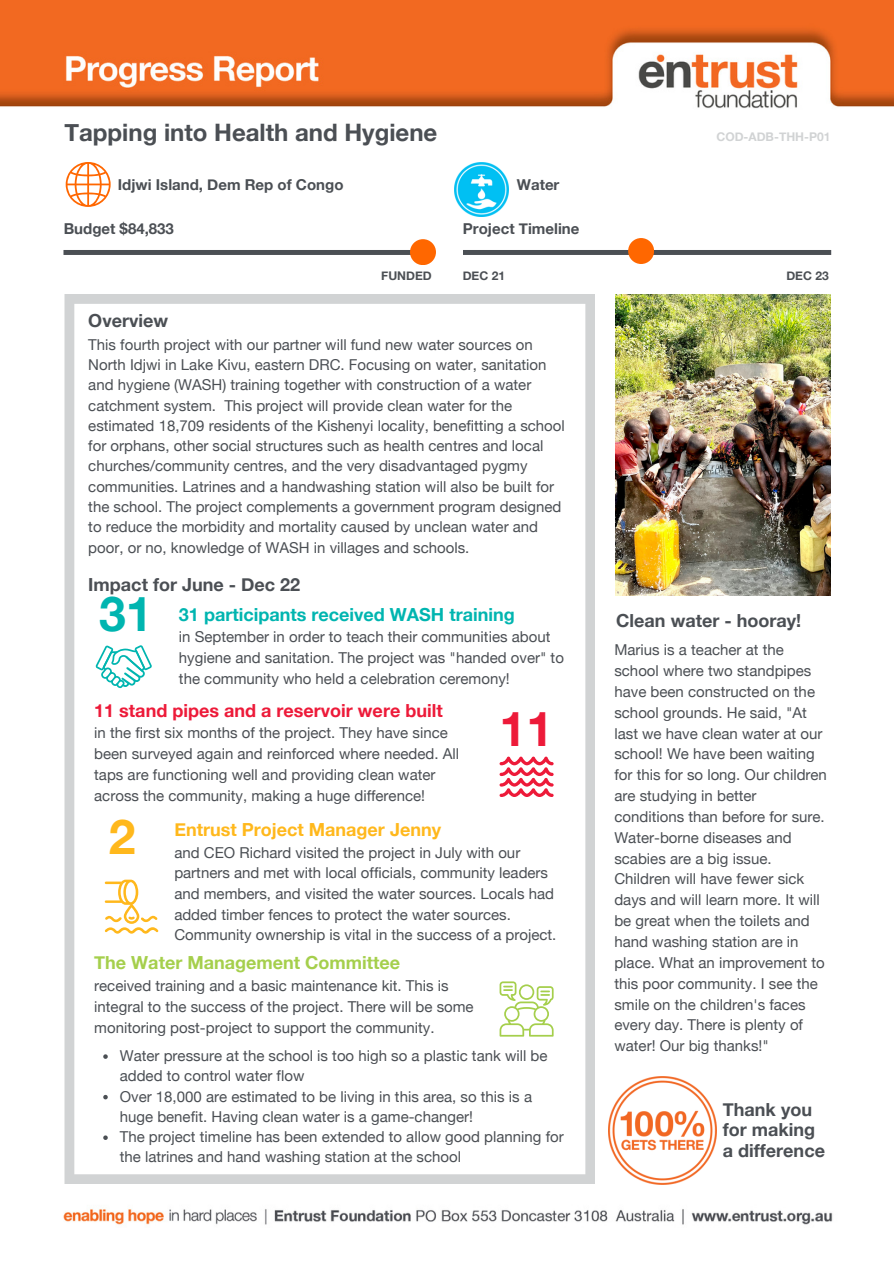
<style>
.page{position:relative;width:894px;height:1264px;background:#fff}
.page>*{position:absolute;margin:0;border:0;box-sizing:border-box;transform-origin:0 0}
.t1{font:700 48px "Helvetica Neue";color:#ed1a39}
.t2{font:700 48px "Helvetica Neue";color:#00b5b0}
.t3{font:700 48px "Helvetica Neue";color:#ffb81c}
.t4{font:700 24px "Helvetica Neue";color:#4b4f54}
.t5{font:700 18px "Helvetica Neue";color:#4b4f54}
.t6{font:700 18px "Helvetica Neue";color:#ed1a39}
.t7{font:700 18px "Helvetica Neue";color:#00b5b0}
.t8{font:700 18px "Helvetica Neue";color:#a5cf4c}
.t9{font:700 18px "Helvetica Neue";color:#ffb81c}
.t10{font:15px/20.9px "Helvetica Neue";color:#4b4f54}
.t11{font:700 15px "Helvetica Neue";color:#4b4f54}
.t12{font:700 12px "Helvetica Neue";color:#4b4f54}
.t13{font:700 12px "Helvetica Neue";color:#d1d3d4}
</style>
<div class="page">
<img style="left:0;top:0;width:893px;height:1225px">
<img style="left:615px;top:294px;width:215px;height:302px">
<svg style="left:64px;top:294px;width:531px;height:889px"></svg>
<div style="left:63px;top:250px;width:347px;height:5px;background:#4b4f54"></div>
<div style="left:463px;top:250px;width:367px;height:5px;background:#4b4f54"></div>
<div style="left:628px;top:238px;width:26px;height:26px;background:#ff6700;border-radius:50%"></div>
<div style="left:410px;top:239px;width:26px;height:26px;background:#ff6700;border-radius:50%"></div>
<img style="left:608px;top:1076px;width:108px;height:108px">
<svg style="left:66px;top:162px;width:45px;height:45px"></svg>
<img style="left:454px;top:162px;width:54px;height:54px">
<svg style="left:95px;top:645px;width:57px;height:43px"></svg>
<svg style="left:499px;top:756px;width:54px;height:41px"></svg>
<svg style="left:105px;top:879px;width:53px;height:54px"></svg>
<svg style="left:499px;top:981px;width:54px;height:55px"></svg>
<svg style="left:103px;top:1054px;width:5px;height:4px"></svg>
<svg style="left:103px;top:1094px;width:5px;height:5px"></svg>
<svg style="left:103px;top:1135px;width:5px;height:4px"></svg>
<p class="t4" style="left:64px;top:117px;width:374px">Tapping into Health and Hygiene</p>
<p class="t11" style="left:118px;top:176px;width:227px">Idjwi Island, Dem Rep of Congo</p>
<p class="t11" style="left:516px;top:176px;width:44px">Water</p>
<p class="t11" style="left:64px;top:220px;width:112px">Budget $84,833</p>
<p class="t11" style="left:463px;top:220px;width:118px">Project Timeline</p>
<p class="t13" style="left:716px;top:129px;width:115px">COD-ADB-THH-P01</p>
<p class="t12" style="left:381px;top:268px;width:52px">FUNDED</p>
<p class="t12" style="left:462px;top:268px;width:44px">DEC 21</p>
<p class="t12" style="left:786px;top:268px;width:44px">DEC 23</p>
<p class="t5" style="left:88px;top:310px;width:81px">Overview</p>
<p class="t10" style="left:88px;top:334px;width:478px;line-height:20.2px">This fourth project with our partner will fund new water sources on North Idjwi in Lake Kivu, eastern DRC. Focusing on water, sanitation and hygiene (WASH) training together with construction of a water catchment system. This project will provide clean water for the estimated 18,709 residents of the Kishenyi locality, benefitting a school for orphans, other social structures such as health centres and local churches/community centres, and the very disadvantaged pygmy communities. Latrines and a handwashing station will also be built for the school. The project complements a government program designed to reduce the morbidity and mortality caused by unclean water and poor, or no, knowledge of WASH in villages and schools.</p>
<p class="t5" style="left:88px;top:573px;width:213px">Impact for June - Dec 22</p>
<p class="t2" style="left:99px;top:584px;width:55px">31</p>
<p class="t7" style="left:179px;top:603px;width:337px">31 participants received WASH training</p>
<p class="t10" style="left:179px;top:626px;width:386px">in September in order to teach their communities about hygiene and sanitation. The project was "handed over" to the community who held a celebration ceremony!</p>
<p class="t6" style="left:94px;top:699px;width:350px">11 stand pipes and a reservoir were built</p>
<p class="t10" style="left:94px;top:722px;width:366px">in the first six months of the project. They have since been surveyed again and reinforced where needed. All taps are functioning well and providing clean water across the community, making a huge difference!</p>
<p class="t9" style="left:174px;top:818px;width:268px">Entrust Project Manager Jenny</p>
<p class="t10" style="left:174px;top:841px;width:383px">and CEO Richard visited the project in July with our partners and met with local officials, community leaders and members, and visited the water sources. Locals had added timber fences to protect the water sources.<br>Community ownership is vital in the success of a project.</p>
<p class="t1" style="left:499px;top:699px;width:55px">11</p>
<p class="t3" style="left:109px;top:807px;width:28px">2</p>
<p class="t8" style="left:94px;top:951px;width:307px">The Water Management Committee</p>
<p class="t10" style="left:94px;top:974px;width:381px">received training and a basic maintenance kit. This is integral to the success of the project. There will be some monitoring post-project to support the community.</p>
<p class="t10" style="left:120px;top:1045px;width:429px;line-height:20.2px">Water pressure at the school is too high so a plastic tank will be added to control water flow</p>
<p class="t10" style="left:120px;top:1085px;width:413px;line-height:20.2px">Over 18,000 are estimated to be living in this area, so this is a huge benefit. Having clean water is a game-changer!</p>
<p class="t10" style="left:120px;top:1126px;width:445px;line-height:20.2px">The project timeline has been extended to allow good planning for the latrines and hand washing station at the school</p>
<p class="t5" style="left:616px;top:609px;width:186px">Clean water - hooray!</p>
<p class="t10" style="left:614px;top:639px;width:214px">Marius is a teacher at the school where two standpipes have been constructed on the school grounds. He said, "At last we have clean water at our school! We have been waiting for this for so long. Our children are studying in better conditions than before for sure.<br>Water-borne diseases and scabies are a big issue.<br>Children will have fewer sick days and will learn more. It will be great when the toilets and hand washing station are in place. What an improvement to this poor community. I see the smile on the children's faces every day. There is plenty of water! Our big thanks!"</p>
<p class="t5" style="left:722px;top:1097px;width:91px">Thank you</p>
<p class="t5" style="left:722px;top:1118px;width:94px">for making</p>
<p class="t5" style="left:722px;top:1139px;width:103px">a difference</p>
</div>
